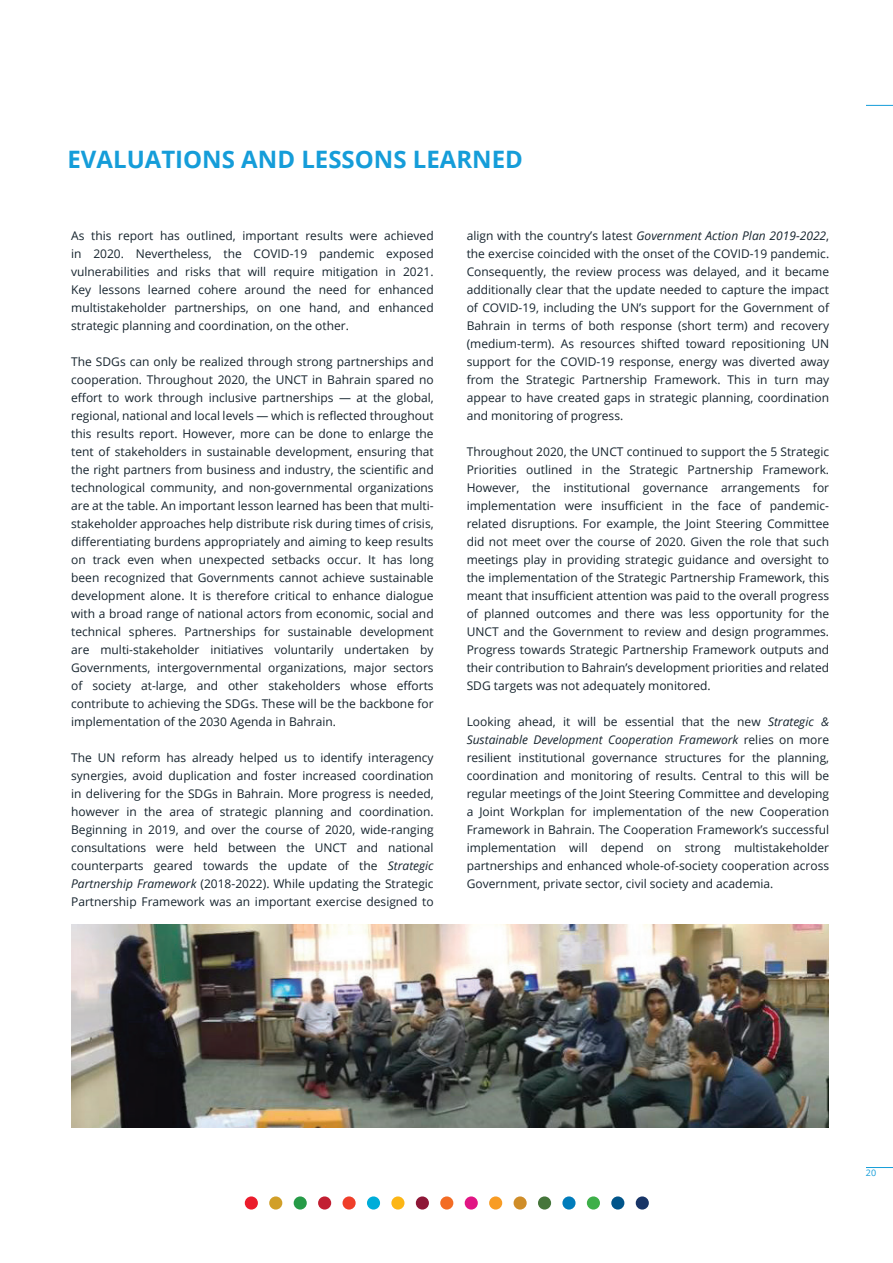
<style>
.page{position:relative;width:893px;height:1263px;background:#fff}
.page>*{position:absolute;margin:0;border:0;box-sizing:border-box;transform-origin:0 0}
.t1{font:700 24px "Open Sans";color:#159dd9}
.t2{font:12px/18px "Open Sans";color:#16242e;text-align:justify}
.t3{font:9px "Open Sans";color:#159dd9}
.s1{font-style:italic}
</style>
<div class="page">
<svg style="left:866px;top:105px;width:27px;height:1px"></svg>
<svg style="left:866px;top:1167px;width:27px;height:1px"></svg>
<div style="left:636px;top:1196px;width:13px;height:13px;background:#183567;border-radius:50%"></div>
<div style="left:587px;top:1196px;width:13px;height:13px;background:#3eaf49;border-radius:50%"></div>
<div style="left:538px;top:1196px;width:13px;height:13px;background:#46763b;border-radius:50%"></div>
<div style="left:489px;top:1196px;width:13px;height:13px;background:#f89c24;border-radius:50%"></div>
<div style="left:440px;top:1196px;width:13px;height:13px;background:#f36c24;border-radius:50%"></div>
<div style="left:391px;top:1196px;width:13px;height:13px;background:#fcb615;border-radius:50%"></div>
<div style="left:343px;top:1196px;width:13px;height:13px;background:#ef3e2a;border-radius:50%"></div>
<div style="left:611px;top:1196px;width:13px;height:13px;background:#01558a;border-radius:50%"></div>
<div style="left:562px;top:1196px;width:13px;height:13px;background:#007cbb;border-radius:50%"></div>
<div style="left:514px;top:1196px;width:13px;height:13px;background:#cf8d29;border-radius:50%"></div>
<div style="left:465px;top:1196px;width:13px;height:13px;background:#e11584;border-radius:50%"></div>
<div style="left:416px;top:1196px;width:13px;height:13px;background:#8e1737;border-radius:50%"></div>
<div style="left:367px;top:1196px;width:13px;height:13px;background:#00add9;border-radius:50%"></div>
<div style="left:318px;top:1196px;width:13px;height:13px;background:#c21f32;border-radius:50%"></div>
<div style="left:269px;top:1196px;width:13px;height:13px;background:#d19f28;border-radius:50%"></div>
<div style="left:294px;top:1196px;width:13px;height:13px;background:#269b47;border-radius:50%"></div>
<div style="left:245px;top:1196px;width:13px;height:13px;background:#eb1c2c;border-radius:50%"></div>
<img style="left:71px;top:924px;width:757px;height:203px">
<h1 class="t1" style="left:68px;top:142px;width:457px">EVALUATIONS AND LESSONS LEARNED</h1>
<p class="t2" style="left:71px;top:226px;width:364px">As this report has outlined, important results were achieved in 2020. Nevertheless, the COVID-19 pandemic exposed vulnerabilities and risks that will require mitigation in 2021.<br>Key lessons learned cohere around the need for enhanced multistakeholder partnerships, on one hand, and enhanced strategic planning and coordination, on the other.</p>
<p class="t2" style="left:71px;top:352px;width:364px">The SDGs can only be realized through strong partnerships and cooperation. Throughout 2020, the UNCT in Bahrain spared no effort to work through inclusive partnerships — at the global, regional, national and local levels — which is reflected throughout this results report. However, more can be done to enlarge the tent of stakeholders in sustainable development, ensuring that the right partners from business and industry, the scientific and technological community, and non-governmental organizations are at the table. An important lesson learned has been that multi&shy;stakeholder approaches help distribute risk during times of crisis, differentiating burdens appropriately and aiming to keep results on track even when unexpected setbacks occur. It has long been recognized that Governments cannot achieve sustainable development alone. It is therefore critical to enhance dialogue with a broad range of national actors from economic, social and technical spheres. Partnerships for sustainable development are multi-stakeholder initiatives voluntarily undertaken by Governments, intergovernmental organizations, major sectors of society at-large, and other stakeholders whose efforts contribute to achieving the SDGs. These will be the backbone for implementation of the 2030 Agenda in Bahrain.</p>
<p class="t2" style="left:71px;top:748px;width:364px">The UN reform has already helped us to identify interagency synergies, avoid duplication and foster increased coordination in delivering for the SDGs in Bahrain. More progress is needed, however in the area of strategic planning and coordination.<br>Beginning in 2019, and over the course of 2020, wide-ranging consultations were held between the UNCT and national counterparts geared towards the update of the <span class="s1">Strategic Partnership Framework</span> (2018-2022). While updating the Strategic Partnership Framework was an important exercise designed to</p>
<p class="t2" style="left:467px;top:226px;width:364px">align with the country’s latest <span class="s1">Government Action Plan 2019-2022</span>, the exercise coincided with the onset of the COVID-19 pandemic.<br>Consequently, the review process was delayed, and it became additionally clear that the update needed to capture the impact of COVID-19, including the UN’s support for the Government of Bahrain in terms of both response (short term) and recovery (medium-term). As resources shifted toward repositioning UN support for the COVID-19 response, energy was diverted away from the Strategic Partnership Framework. This in turn may appear to have created gaps in strategic planning, coordination and monitoring of progress.</p>
<p class="t2" style="left:467px;top:442px;width:364px">Throughout 2020, the UNCT continued to support the 5 Strategic Priorities outlined in the Strategic Partnership Framework.<br>However, the institutional governance arrangements for implementation were insufficient in the face of pandemic&shy;related disruptions. For example, the Joint Steering Committee did not meet over the course of 2020. Given the role that such meetings play in providing strategic guidance and oversight to the implementation of the Strategic Partnership Framework, this meant that insufficient attention was paid to the overall progress of planned outcomes and there was less opportunity for the UNCT and the Government to review and design programmes.<br>Progress towards Strategic Partnership Framework outputs and their contribution to Bahrain’s development priorities and related SDG targets was not adequately monitored.</p>
<p class="t2" style="left:467px;top:712px;width:364px">Looking ahead, it will be essential that the new <span class="s1">Strategic &amp; Sustainable Development Cooperation Framework</span> relies on more resilient institutional governance structures for the planning, coordination and monitoring of results. Central to this will be regular meetings of the Joint Steering Committee and developing a Joint Workplan for implementation of the new Cooperation Framework in Bahrain. The Cooperation Framework’s successful implementation will depend on strong multistakeholder partnerships and enhanced whole-of-society cooperation across Government, private sector, civil society and academia.</p>
<p class="t3" style="left:866px;top:1167px;width:12px">20</p>
</div>
